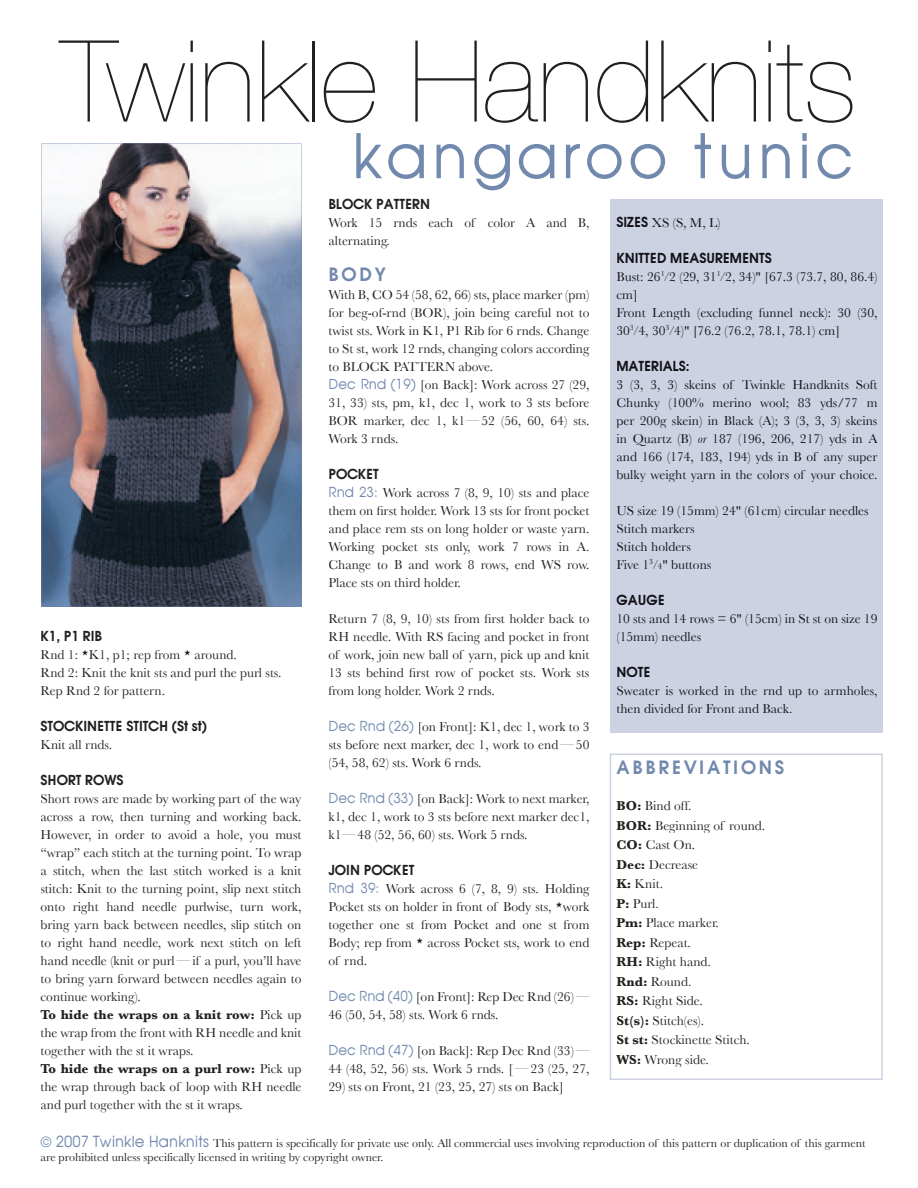
<style>
.page{position:relative;width:918px;height:1188px;background:#fff}
.page>*{position:absolute;margin:0;border:0;box-sizing:border-box;transform-origin:0 0}
.t1{font:60px "Avant Garde";letter-spacing:.07em;color:#7189ad}
.t2{font:600 18px "Avant Garde";letter-spacing:.15em;color:#7189ad}
.t3{font:13.5px/18px "Baskerville";color:#231f20}
.t4{font:13.5px/18px "Baskerville";color:#131118}
.t5{font:600 13.5px "Avant Garde";color:#231f20}
.t6{font:600 13.5px "Avant Garde";color:#131118}
.t7{font:12px/14.4px "Baskerville";color:#231f20}
.s1{font-family:"Latin Wide"}
.s2{font-weight:700}
.s3{font-family:"Avant Garde";color:#7189ad}
.s4{font-family:"Avant Garde";font-weight:600}
.s5{font-style:italic}
.s6{font-size:9px}
.s7{font-family:"Avant Garde";font-size:15px;color:#7189ad}
</style>
<div class="page">
<img style="left:42px;top:144px;width:260px;height:463px">
<svg style="left:58px;top:40px;width:127px;height:82px"></svg>
<hr style="left:191px;top:63px;width:2px;height:59px;background:#231f20">
<svg style="left:191px;top:41px;width:2px;height:11px"></svg>
<svg style="left:205px;top:62px;width:45px;height:60px"></svg>
<svg style="left:262px;top:41px;width:48px;height:81px"></svg>
<hr style="left:312px;top:41px;width:3px;height:81px;background:#231f20">
<svg style="left:324px;top:62px;width:51px;height:61px"></svg>
<svg style="left:415px;top:41px;width:62px;height:81px"></svg>
<svg style="left:485px;top:62px;width:53px;height:61px"></svg>
<svg style="left:544px;top:62px;width:44px;height:60px"></svg>
<svg style="left:597px;top:41px;width:51px;height:82px"></svg>
<svg style="left:661px;top:41px;width:95px;height:81px"></svg>
<hr style="left:768px;top:63px;width:3px;height:59px;background:#231f20">
<svg style="left:768px;top:41px;width:3px;height:11px"></svg>
<svg style="left:777px;top:45px;width:75px;height:78px"></svg>
<div style="left:611px;top:199px;width:272px;height:533px;background:#ccd2e1"></div>
<svg style="left:610px;top:754px;width:273px;height:326px"></svg>
<p class="t5" style="left:40px;top:627px;width:63px">K1, P1 RIB</p>
<p class="t3" style="left:40px;top:645px;width:243px">Rnd 1: <span class="s1">*</span>K1, p1; rep from <span class="s1">*</span> around.<br>Rnd 2: Knit the knit sts and purl the purl sts.<br>Rep Rnd 2 for pattern.</p>
<p class="t5" style="left:40px;top:717px;width:168px">STOCKINETTE STITCH (St st)</p>
<p class="t3" style="left:40px;top:735px;width:73px">Knit all rnds.</p>
<p class="t5" style="left:40px;top:771px;width:85px">SHORT ROWS</p>
<p class="t3" style="left:40px;top:789px;width:263px">Short rows are made by working part of the way across a row, then turning and working back.<br>However, in order to avoid a hole, you must “wrap” each stitch at the turning point. To wrap a stitch, when the last stitch worked is a knit stitch: Knit to the turning point, slip next stitch onto right hand needle purlwise, turn work, bring yarn back between needles, slip stitch on to right hand needle, work next stitch on left hand needle (knit or purl — if a purl, you’ll have to bring yarn forward between needles again to continue working).<br><span class="s2">To hide the wraps on a knit row:</span> Pick up the wrap from the front with RH needle and knit together with the st it wraps.<br><span class="s2">To hide the wraps on a purl row:</span> Pick up the wrap through back of loop with RH needle and purl together with the st it wraps.</p>
<h1 class="t1" style="left:352px;top:122px;width:503px">kangaroo tunic</h1>
<p class="t5" style="left:328px;top:196px;width:103px">BLOCK PATTERN</p>
<p class="t3" style="left:328px;top:214px;width:263px">Work 15 rnds each of color A and B, alternating.</p>
<h2 class="t2" style="left:328px;top:263px;width:59px">BODY</h2>
<p class="t3" style="left:328px;top:286px;width:263px">With B, CO 54 (58, 62, 66) sts, place marker (pm) for beg-of-rnd (BOR), join being careful not to twist sts. Work in K1, P1 Rib for 6 rnds. Change to St st, work 12 rnds, changing colors according to BLOCK PATTERN above.<br><span class="s3">Dec Rnd (19)</span> [on Back]: Work across 27 (29, 31, 33) sts, pm, k1, dec 1, work to 3 sts before BOR marker, dec 1, k1— 52 (56, 60, 64) sts.<br>Work 3 rnds.</p>
<p class="t5" style="left:328px;top:466px;width:52px">POCKET</p>
<p class="t3" style="left:328px;top:484px;width:263px;text-align:justify"><span class="s3">Rnd 23:</span> Work across 7 (8, 9, 10) sts and place them on first holder. Work 13 sts for front pocket and place rem sts on long holder or waste yarn.<br>Working pocket sts only, work 7 rows in A.<br>Change to B and work 8 rows, end WS row.<br>Place sts on third holder.</p>
<p class="t3" style="left:328px;top:610px;width:262px;text-align:justify">Return 7 (8, 9, 10) sts from first holder back to RH needle. With RS facing and pocket in front of work, join new ball of yarn, pick up and knit 13 sts behind first row of pocket sts. Work sts from long holder. Work 2 rnds.</p>
<p class="t3" style="left:328px;top:718px;width:262px;text-align:justify"><span class="s3">Dec Rnd (26)</span> [on Front]: K1, dec 1, work to 3 sts before next marker, dec 1, work to end — 50 (54, 58, 62) sts. Work 6 rnds.</p>
<p class="t3" style="left:328px;top:790px;width:263px;text-align:justify"><span class="s3">Dec Rnd (33)</span> [on Back]: Work to next marker, k1, dec 1, work to 3 sts before next marker dec1, k1— 48 (52, 56, 60) sts. Work 5 rnds.</p>
<p class="t5" style="left:328px;top:862px;width:87px">JOIN POCKET</p>
<p class="t3" style="left:328px;top:880px;width:263px;text-align:justify"><span class="s3">Rnd 39:</span> Work across 6 (7, 8, 9) sts. Holding Pocket sts on holder in front of Body sts, <span class="s1">*</span>work together one st from Pocket and one st from Body; rep from <span class="s1">*</span> across Pocket sts, work to end of rnd.</p>
<p class="t3" style="left:328px;top:988px;width:262px"><span class="s3">Dec Rnd (40)</span> [on Front]: Rep Dec Rnd (26) —<br>46 (50, 54, 58) sts. Work 6 rnds.</p>
<p class="t3" style="left:328px;top:1042px;width:262px"><span class="s3">Dec Rnd (47)</span> [on Back]: Rep Dec Rnd (33) —<br>44 (48, 52, 56) sts. Work 5 rnds. [ — 23 (25, 27,</p>
<p class="t3" style="left:328px;top:1078px;width:237px">29) sts on Front, 21 (23, 25, 27) sts on Back]</p>
<p class="t4" style="left:616px;top:213px;width:105px"><span class="s4">SIZES</span> XS (S, M, L)</p>
<p class="t6" style="left:616px;top:249px;width:157px">KNITTED MEASUREMENTS</p>
<p class="t4" style="left:616px;top:267px;width:263px">Bust: 26<sup>1</sup>⁄2 (29, 31<sup>1</sup>⁄2, 34)" [67.3 (73.7, 80, 86.4) cm]<br>Front Length (excluding funnel neck): 30 (30, 30<sup>3</sup>⁄4, 30<sup>3</sup>⁄4)" [76.2 (76.2, 78.1, 78.1) cm]</p>
<p class="t6" style="left:616px;top:357px;width:75px">MATERIALS:</p>
<p class="t4" style="left:616px;top:375px;width:263px;text-align:justify">3 (3, 3, 3) skeins of Twinkle Handknits Soft Chunky (100% merino wool; 83 yds/77 m per 200g skein) in Black (A); 3 (3, 3, 3) skeins in Quartz (B) <span class="s5">or</span> 187 (196, 206, 217) yds in A and 166 (174, 183, 194) yds in B of any super bulky weight yarn in the colors of your choice.</p>
<p class="t4" style="left:616px;top:501px;width:254px">US size 19 (15mm) 24" (61cm) circular needles<br>Stitch markers<br>Stitch holders<br>Five 1<sup>3</sup>⁄<span class="s6">4</span>" buttons</p>
<p class="t6" style="left:616px;top:591px;width:50px">GAUGE</p>
<p class="t4" style="left:616px;top:609px;width:262px">10 sts and 14 rows = 6" (15cm) in St st on size 19 (15mm) needles</p>
<p class="t6" style="left:616px;top:663px;width:36px">NOTE</p>
<p class="t4" style="left:616px;top:681px;width:263px">Sweater is worked in the rnd up to armholes, then divided for Front and Back.</p>
<h2 class="t2" style="left:616px;top:756px;width:169px">ABBREVIATIONS</h2>
<p class="t3" style="left:616px;top:796px;width:150px;line-height:19.5px"><span class="s2">BO:</span> Bind off.<br><span class="s2">BOR:</span> Beginning of round.<br><span class="s2">CO:</span> Cast On.<br><span class="s2">Dec:</span> Decrease<br><span class="s2">K:</span> Knit.<br><span class="s2">P:</span> Purl.<br><span class="s2">Pm:</span> Place marker.<br><span class="s2">Rep:</span> Repeat.<br><span class="s2">RH:</span> Right hand.<br><span class="s2">Rnd:</span> Round.<br><span class="s2">RS:</span> Right Side.<br><span class="s2">St(s):</span> Stitch(es).<br><span class="s2">St st:</span> Stockinette Stitch.<br><span class="s2">WS:</span> Wrong side.</p>
<p class="t7" style="left:40px;top:1136px;width:827px"><span class="s7">© 2007 Twinkle Hanknits</span> This pattern is specifically for private use only. All commercial uses involving reproduction of this pattern or duplication of this garment are prohibited unless specifically licensed in writing by copyright owner.</p>
</div>
